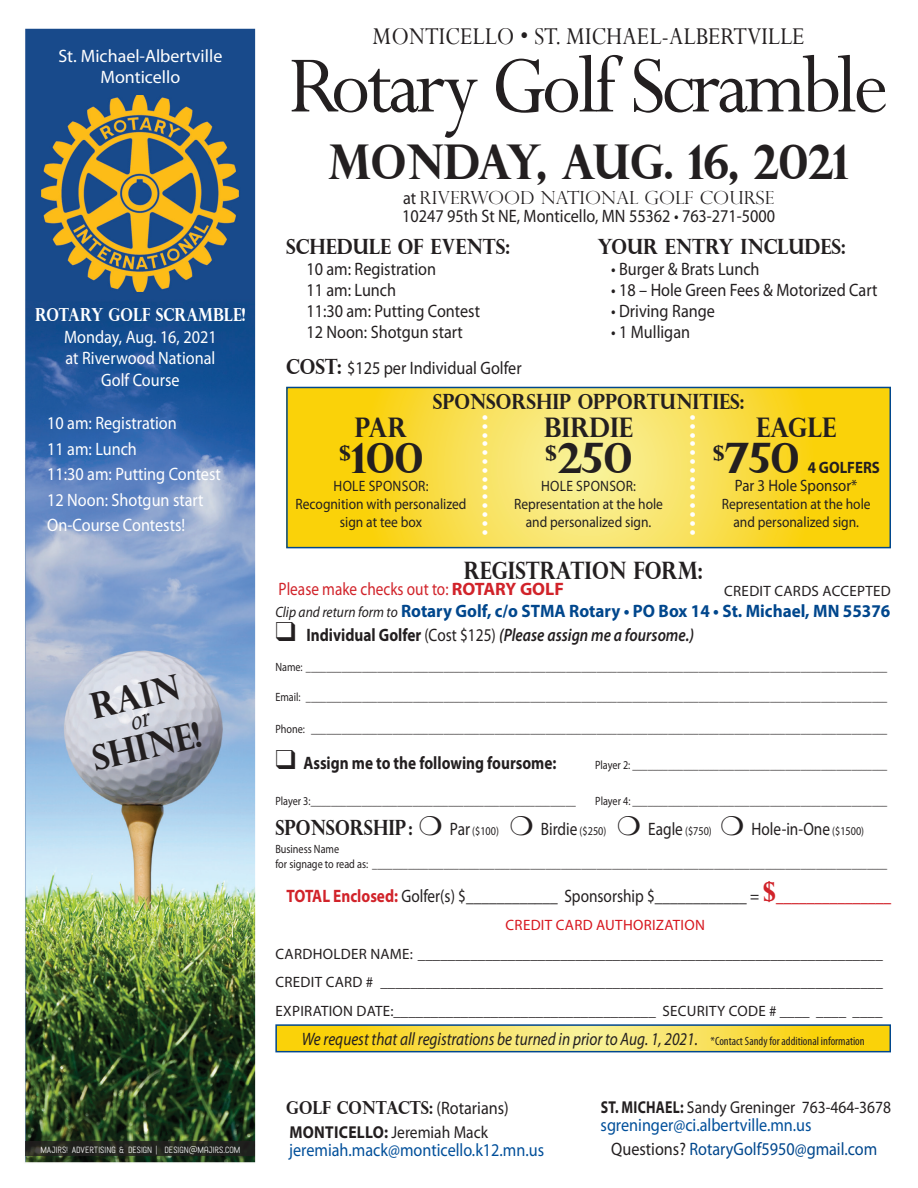
<style>
.page{position:relative;width:918px;height:1188px;background:#fff}
.page>*{position:absolute;margin:0;border:0;box-sizing:border-box;transform-origin:0 0}
.t1{font:90px "Perpetua";letter-spacing:-.04em;color:#231f20;scale:.95 1}
.t2{font:700 48px "Perpetua Titling";color:#231f20;scale:.9 1}
.t3{font:700 42px "Perpetua Titling";color:#231f20}
.t4{font:700 35.7px "Perpetua Titling";color:#231f20;scale:.9 1}
.t5{font:27px "Perpetua";color:#231f20;scale:.9 1}
.t6{font:700 27px "Perpetua Titling";color:#231f20;scale:.9 1}
.t7{font:700 24px "Perpetua Titling";color:#231f20;scale:.85 1}
.t8{font:700 21px "Perpetua Titling";color:#231f20;scale:.9 1}
.t9{font:700 21px "Perpetua Titling";color:#231f20;scale:.85 1}
.t10{font:18px/21px "Myriad Pro";color:#231f20;scale:.9 1}
.t11{font:18px/25.5px "Myriad Pro";color:#fff;text-align:center;scale:.9 1}
.t12{font:18px "Myriad Pro";color:#231f20;scale:.85 1}
.t13{font:700 18px/21.6px "Myriad Pro";color:#01478d;scale:.95 1}
.t14{font:18px/24px "Myriad Pro";color:#014f9a;scale:.9 1}
.t15{font:italic 18px "Myriad Pro";color:#231f20;scale:.85 1}
.t16{font:italic 600 18px "Myriad Pro";color:#231f20;scale:.85 1}
.t17{font:700 18px "Myriad Pro";color:#231f20;scale:.85 1}
.t18{font:18px/21.6px "Myriad Pro";color:#fff;text-align:center}
.t19{font:300 18px "Perpetua Titling";color:#231f20}
.t20{font:18px "Minion Pro";color:#fff}
.t21{font:700 18px "Perpetua Titling";color:#231f20;scale:.9 1}
.t22{font:700 18px "Perpetua Titling";color:#fff;scale:.84 1}
.t23{font:17.25px "Myriad Pro";color:#231f20;scale:.9 1}
.t24{font:16.5px "Myriad Pro";color:#231f20;scale:.9 1}
.t25{font:700 16.5px "Myriad Pro";color:#231f20;scale:.9 1}
.t26{font:15px/28.5px "Myriad Pro";color:#231f20;text-align:justify}
.t27{font:15px/18px "Myriad Pro";color:#231f20;text-align:center;scale:.9 1}
.t28{font:15px "Myriad Pro";letter-spacing:.02em;color:#d7171f}
.t29{font:15px "Myriad Pro";letter-spacing:.02em;color:#231f20}
.t30{font:12px/15px "Myriad Pro";color:#231f20;scale:.85 1}
.t31{font:9px "Harman Simple";color:#fff}
.s1{font-family:"Myriad Pro";font-weight:400}
.s2{font-family:"Perpetua Titling";font-weight:700;font-size:21px}
.s3{font-weight:400;color:#d1232a}
.s4{color:#d1232a}
.s5{font-weight:400;font-style:italic;font-size:15px;color:#231f20}
.s6{font-weight:700;font-style:normal}
.s7{font-weight:400;font-style:normal}
.s8{font-family:"Myriad Pro";font-size:18px}
.s9{font-size:18px}
.s10{font-size:12px}
.s11{font-weight:700;color:#d1232a}
.s12{font-family:"Perpetua Titling";font-weight:700;font-size:28.5px;color:#d1232a}
.s13{font-family:"Perpetua Titling";font-weight:700;color:#d1232a}
.s14{font-style:normal;font-stretch:condensed;font-size:12px}
.s15{font-weight:700}
.s16{color:#231f20}
.s17{color:#01478d}
</style>
<div class="page">
<svg style="left:278px;top:1027px;width:610px;height:22px;background:#f9de47"></svg>
<div style="left:275px;top:1024px;width:616px;height:28px;border:2px solid #01478d"></div>
<svg style="left:289px;top:390px;width:599px;height:155px;background:#f9dc42"></svg>
<div style="left:286px;top:387px;width:605px;height:161px;border:2px solid #01478d"></div>
<img style="left:25px;top:28px;width:231px;height:1135px">
<div style="left:26px;top:1142px;width:229px;height:14px;background:#231f20"></div>
<svg style="left:131px;top:713px;width:21px;height:17px"></svg>
<h3 class="t5" style="left:373px;top:19px;width:481px">MONTICELLO • ST. MICHAEL-ALBERTVILLE</h3>
<h1 class="t1" style="left:289px;top:29px;width:633px">Rotary Golf Scramble</h1>
<h2 class="t2" style="left:329px;top:132px;width:579px">MONDAY, AUG. 16, 2021</h2>
<h3 class="t19" style="left:403px;top:187px;width:373px"><span class="s1">at</span> RIVERWOOD NATIONAL GOLF COURSE</h3>
<h3 class="t10" style="left:402px;top:206px;width:416px">10247 95th St NE, Monticello, MN 55362 • 763-271-5000</h3>
<h3 class="t8" style="left:286px;top:234px;width:250px">SCHEDULE OF EVENTS:</h3>
<h3 class="t10" style="left:306px;top:258px;width:194px">10 am: Registration<br>11 am: Lunch<br>11:30 am: Putting Contest<br>12 Noon: Shotgun start</h3>
<h3 class="t10" style="left:286px;top:357px;width:263px"><span class="s2">COST:</span> $125 per Individual Golfer</h3>
<h3 class="t18" style="left:58px;top:45px;width:165px">St. Michael-Albertville<br>Monticello</h3>
<h3 class="t8" style="left:598px;top:234px;width:277px">YOUR ENTRY INCLUDES:</h3>
<h3 class="t10" style="left:611px;top:258px;width:167px">• Burger &amp; Brats Lunch</h3>
<h3 class="t10" style="left:611px;top:279px;width:297px">• 18 – Hole Green Fees &amp; Motorized Cart</h3>
<h3 class="t10" style="left:611px;top:300px;width:117px">• Driving Range</h3>
<h3 class="t10" style="left:611px;top:321px;width:89px">• 1 Mulligan</h3>
<h3 class="t22" style="left:35px;top:303px;width:252px">ROTARY GOLF SCRAMBLE!</h3>
<h3 class="t11" style="left:64px;top:325px;width:171px;line-height:21.6px">Monday, Aug. 16, 2021 at Riverwood National<br>Golf Course</h3>
<h3 class="t11" style="left:47px;top:410px;width:194px;text-align:left">10 am: Registration<br>11 am: Lunch<br>11:30 am: Putting Contest<br>12 Noon: Shotgun start<br>On-Course Contests!</h3>
<h3 class="t6" style="left:355px;top:411px;width:60px">PAR</h3>
<h3 class="t8" style="left:433px;top:389px;width:348px">SPONSORSHIP OPPORTUNITIES:</h3>
<h3 class="t20" style="left:499px;top:414px;width:123px;rotate:90deg">••••••••••••••</h3>
<h3 class="t20" style="left:706px;top:414px;width:123px;rotate:90deg">••••••••••••••</h3>
<h3 class="t6" style="left:756px;top:411px;width:91px">EAGLE</h3>
<h3 class="t3" style="left:712px;top:432px;width:88px"><sup>$</sup>750</h3>
<h3 class="t6" style="left:544px;top:411px;width:101px">BIRDIE</h3>
<h3 class="t3" style="left:545px;top:432px;width:89px"><sup>$</sup>250</h3>
<p class="t27" style="left:514px;top:477px;width:167px">HOLE SPONSOR:<br>Representation at the hole and personalized sign.</p>
<h3 class="t3" style="left:339px;top:432px;width:86px"><sup>$</sup>100</h3>
<p class="t27" style="left:296px;top:477px;width:191px">HOLE SPONSOR:<br>Recognition with personalized sign at tee box</p>
<h3 class="t25" style="left:808px;top:457px;width:82px">4 GOLFERS</h3>
<h3 class="t24" style="left:735px;top:476px;width:138px">Par 3 Hole Sponsor*</h3>
<p class="t27" style="left:722px;top:495px;width:167px">Representation at the hole and personalized sign.</p>
<h3 class="t4" style="left:86px;top:685px;width:102px;rotate:-13deg">RAIN</h3>
<h3 class="t4" style="left:88px;top:737px;width:124px;rotate:-13deg">SHINE!</h3>
<p class="t31" style="left:40px;top:1144px;width:201px">MAJIRS! ADVERTISING &amp; DESIGN | DESIGN@MAJIRS.COM</p>
<h3 class="t7" style="left:464px;top:555px;width:283px">REGISTRATION FORM:</h3>
<h3 class="t13" style="left:275px;top:578px;width:649px"><span class="s3">Please make checks out to:</span> <span class="s4">ROTARY GOLF<br></span><span class="s5">Clip and return form to</span> Rotary Golf, c/o STMA Rotary • PO Box 14 • St. Michael, MN 55376</h3>
<h3 class="t16" style="left:275px;top:624px;width:494px">❑ <span class="s6">Individual Golfer</span> <span class="s7">(Cost $125)</span> (Please assign me a foursome.)</h3>
<p class="t30" style="left:275px;top:659px;width:721px">Name: __________________________________________________________________________________________________________________</p>
<p class="t30" style="left:275px;top:689px;width:722px">Email: __________________________________________________________________________________________________________________</p>
<p class="t30" style="left:275px;top:721px;width:722px">Phone: _________________________________________________________________________________________________________________</p>
<h3 class="t17" style="left:275px;top:751px;width:332px">❑ Assign me to the following foursome:</h3>
<p class="t30" style="left:595px;top:757px;width:345px">Player 2: __________________________________________________</p>
<p class="t30" style="left:275px;top:793px;width:355px">Player 3:____________________________________________________</p>
<p class="t30" style="left:595px;top:793px;width:345px">Player 4: __________________________________________________</p>
<h3 class="t9" style="left:275px;top:815px;width:163px">SPONSORSHIP<span class="s8">:</span></h3>
<p class="t30" style="left:450px;top:823px;width:59px"><span class="s9">Par</span> ($100)</p>
<h3 class="t12" style="left:541px;top:818px;width:79px">Birdie <span class="s10">($250)</span></h3>
<p class="t30" style="left:648px;top:823px;width:76px"><span class="s9">Eagle</span> ($750)</p>
<h3 class="t12" style="left:752px;top:818px;width:134px">Hole-in-One <span class="s10">($1500)</span></h3>
<p class="t30" style="left:275px;top:841px;width:722px">Business Name<br>for signage to read as: _____________________________________________________________________________________________________</p>
<h3 class="t12" style="left:287px;top:885px;width:713px"><span class="s11">TOTAL Enclosed:</span> Golfer(s) $____________ Sponsorship $____________ = <span class="s12">$</span><span class="s13">_______________</span></h3>
<p class="t29" style="left:724px;top:582px;width:168px">CREDIT CARDS ACCEPTED</p>
<p class="t28" style="left:506px;top:916px;width:201px">CREDIT CARD AUTHORIZATION</p>
<p class="t26" style="left:276px;top:939px;width:609px">CARDHOLDER NAME: ______________________________________________________________ CREDIT CARD # ___________________________________________________________________ EXPIRATION DATE:___________________________________ SECURITY CODE # ____ ____ ____</p>
<h3 class="t15" style="left:302px;top:1028px;width:664px">We request that all registrations be turned in prior to Aug. 1, 2021. <span class="s14">*Contact Sandy for additional information</span></h3>
<h3 class="t21" style="left:286px;top:1096px;width:249px">GOLF CONTACTS: <span class="s1">(Rotarians)</span></h3>
<h3 class="t23" style="left:289px;top:1122px;width:222px"><span class="s15">MONTICELLO:</span> Jeremiah Mack</h3>
<h3 class="t14" style="left:289px;top:1138px;width:285px">jeremiah.mack@monticello.k12.mn.us</h3>
<h3 class="t23" style="left:601px;top:1097px;width:324px"><span class="s15">ST. MICHAEL:</span> Sandy Greninger 763-464-3678</h3>
<h3 class="t14" style="left:611px;top:1113px;width:297px;text-indent:-11px">sgreninger@ci.albertville.mn.us<br><span class="s16">Questions?</span> <span class="s17">RotaryGolf5950@gmail.com</span></h3>
</div>
